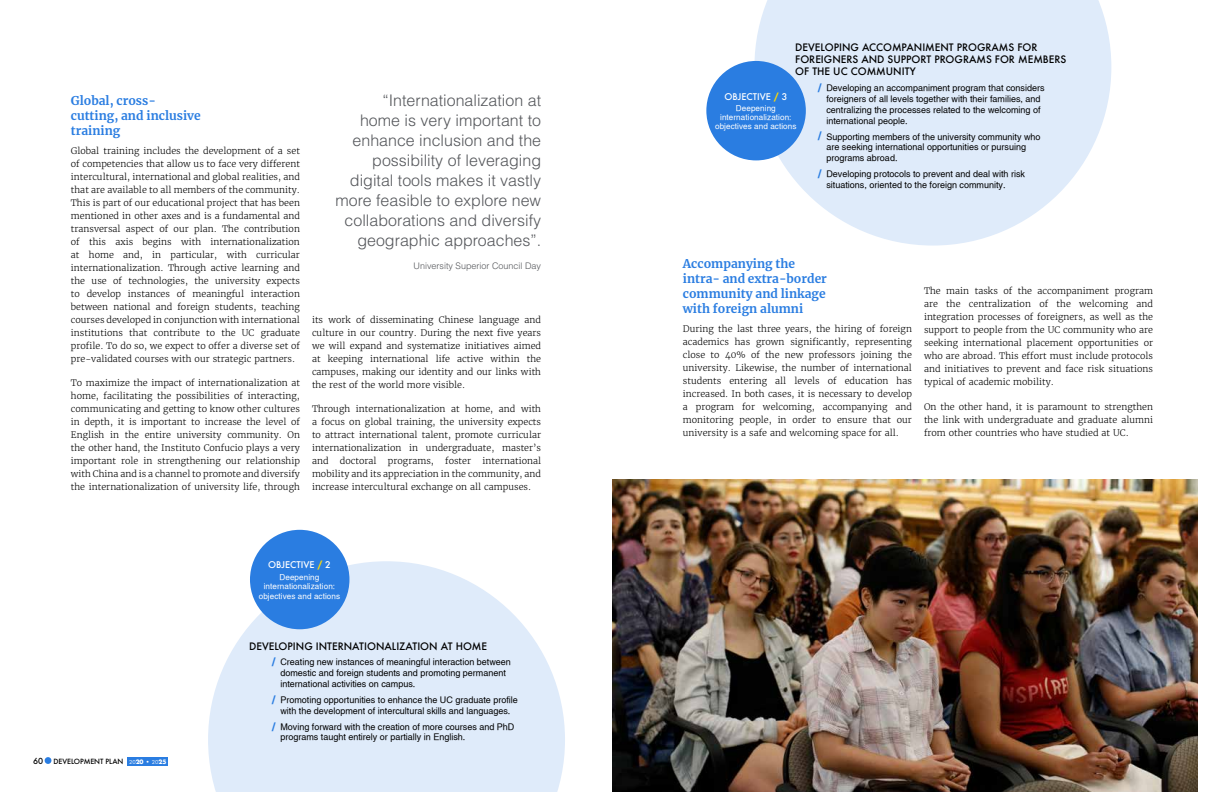
<style>
.page{position:relative;width:1224px;height:792px;background:#fff}
.page>*{position:absolute;margin:0;border:0;box-sizing:border-box;transform-origin:0 0}
.t1{font:300 16px/20px "Helvetica";color:#54565a;text-align:right}
.t2{font:700 12px/15px "Merriweather";color:#2a7de1}
.t3{font:500 10px/12px "Futura";color:#000}
.t4{font:300 9px/13px "Merriweather";color:#000;text-align:justify}
.t5{font:9px/10.8px "Helvetica";color:#000}
.t6{font:300 9px "Helvetica";color:#54565a}
.t7{font:500 9px "Futura";color:#fff}
.t8{font:8.1px/9.5px "Helvetica";letter-spacing:.01em;color:#fff;text-align:center}
.t9{font:500 8.1px "Futura";color:#000}
.t10{font:500 7px "Futura";letter-spacing:-.01em;color:#000}
.s1{font-weight:700;color:#ffda00}
.s2{font-family:"Futura T";font-weight:400;font-size:5.9px;color:#fff}
.s3{font-weight:700;font-size:5.9px;color:#fff}
.s4{font-weight:700;font-size:11.7px;color:#2a7de1}
</style>
<div class="page">
<div style="left:127px;top:757px;width:41px;height:8px;background:#2a7de1"></div>
<div style="left:45px;top:757px;width:6px;height:7px;background:#2a7de1;border-radius:50%"></div>
<svg style="left:208px;top:561px;width:357px;height:231px;fill:#dfebfa"></svg>
<div style="left:250px;top:530px;width:99px;height:99px;background:#2a7de1;border-radius:50%"></div>
<svg style="left:754px;top:0;width:357px;height:246px;fill:#dfebfa"></svg>
<div style="left:706px;top:61px;width:100px;height:99px;background:#2a7de1;border-radius:50%"></div>
<img style="left:612px;top:480px;width:585px;height:312px">
<h2 class="t2" style="left:71px;top:93px;width:131px">Global, cross&shy;cutting, and inclusive training</h2>
<p class="t4" style="left:71px;top:144px;width:231px">Global training includes the development of a set of competencies that allow us to face very different intercultural, international and global realities, and that are available to all members of the community.<br>This is part of our educational project that has been mentioned in other axes and is a fundamental and transversal aspect of our plan. The contribution of this axis begins with internationalization at home and, in particular, with curricular internationalization. Through active learning and the use of technologies, the university expects to develop instances of meaningful interaction between national and foreign students, teaching courses developed in conjunction with international institutions that contribute to the UC graduate profile. To do so, we expect to offer a diverse set of pre-validated courses with our strategic partners.</p>
<p class="t4" style="left:71px;top:376px;width:231px">To maximize the impact of internationalization at home, facilitating the possibilities of interacting, communicating and getting to know other cultures in depth, it is important to increase the level of English in the entire university community. On the other hand, the Instituto Confucio plays a very important role in strengthening our relationship with China and is a channel to promote and diversify the internationalization of university life, through</p>
<h1 class="t1" style="left:336px;top:90px;width:207px">“Internationalization at<br>home is very important to enhance inclusion and the possibility of leveraging digital tools makes it vastly more feasible to explore new collaborations and diversify geographic approaches”.</h1>
<p class="t6" style="left:414px;top:260px;width:129px">University Superior Council Day</p>
<p class="t4" style="left:312px;top:313px;width:231px">its work of disseminating Chinese language and culture in our country. During the next five years we will expand and systematize initiatives aimed at keeping international life active within the campuses, making our identity and our links with the rest of the world more visible.</p>
<p class="t4" style="left:312px;top:402px;width:231px">Through internationalization at home, and with a focus on global training, the university expects to attract international talent, promote curricular internationalization in undergraduate, master’s and</p>
<p class="t4" style="left:340px;top:454px;width:38px">doctoral</p>
<p class="t4" style="left:388px;top:454px;width:47px">programs,</p>
<p class="t4" style="left:445px;top:454px;width:27px">foster</p>
<p class="t4" style="left:312px;top:454px;width:231px;text-indent:171px">international mobility and its appreciation in the community, and increase intercultural exchange on all campuses.</p>
<p class="t7" style="left:268px;top:558px;width:64px">OBJECTIVE <span class="s1">/</span> 2</p>
<p class="t8" style="left:259px;top:572px;width:83px">Deepening internationalization: objectives and actions</p>
<p class="t9" style="left:33px;top:755px;width:11px">60</p>
<p class="t10" style="left:54px;top:757px;width:114px">DEVELOPMENT PLAN <span class="s2">20</span><span class="s3">20 •</span> <span class="s2">20</span><span class="s3">25</span></p>
<p class="t3" style="left:249px;top:640px;width:240px">DEVELOPING INTERNATIONALIZATION AT HOME</p>
<p class="t5" style="left:280px;top:657px;width:232px;text-indent:-8px"><span class="s4">/</span> Creating new instances of meaningful interaction between domestic and foreign students and promoting permanent international activities on campus.</p>
<p class="t5" style="left:272px;top:694px;width:247px;text-align:center"><span class="s4">/</span> Promoting opportunities to enhance the UC graduate profile with the development of intercultural skills and languages.</p>
<p class="t5" style="left:280px;top:721px;width:236px;text-indent:-8px"><span class="s4">/</span> Moving forward with the creation of more courses and PhD programs taught entirely or partially in English.</p>
<p class="t3" style="left:795px;top:41px;width:273px">DEVELOPING ACCOMPANIMENT PROGRAMS FOR<br>FOREIGNERS AND SUPPORT PROGRAMS FOR MEMBERS<br>OF THE UC COMMUNITY</p>
<p class="t5" style="left:826px;top:83px;width:220px;text-indent:-8px"><span class="s4">/</span> Developing an accompaniment program that considers foreigners of all levels together with their families, and centralizing the processes related to the welcoming of international people.</p>
<p class="t5" style="left:826px;top:131px;width:216px;text-indent:-8px"><span class="s4">/</span> Supporting members of the university community who are seeking international opportunities or pursuing programs abroad.</p>
<p class="t5" style="left:826px;top:168px;width:200px;text-indent:-8px"><span class="s4">/</span> Developing protocols to prevent and deal with risk situations, oriented to the foreign community.</p>
<p class="t7" style="left:724px;top:90px;width:64px">OBJECTIVE <span class="s1">/</span> 3</p>
<p class="t8" style="left:715px;top:104px;width:83px;line-height:9px">Deepening internationalization: objectives and actions</p>
<h2 class="t2" style="left:683px;top:256px;width:146px">Accompanying the intra- and extra-border community and linkage with foreign alumni</h2>
<p class="t4" style="left:683px;top:322px;width:231px">During the last three years, the hiring of foreign academics has grown significantly, representing close to 40% of the new professors joining the university. Likewise, the number of international students entering all levels of education has increased. In both cases, it is necessary to develop a program for welcoming, accompanying and monitoring people, in order to ensure that our university is a safe and welcoming space for all.</p>
<p class="t4" style="left:924px;top:285px;width:231px">The main tasks of the accompaniment program are the centralization of the welcoming and integration processes of foreigners, as well as the support to people from the UC community who are seeking international placement opportunities or who are abroad. This effort must include protocols and initiatives to prevent and face risk situations typical of academic mobility.</p>
<p class="t4" style="left:924px;top:400px;width:231px">On the other hand, it is paramount to strengthen the link with undergraduate and graduate alumni from other countries who have studied at UC.</p>
</div>
